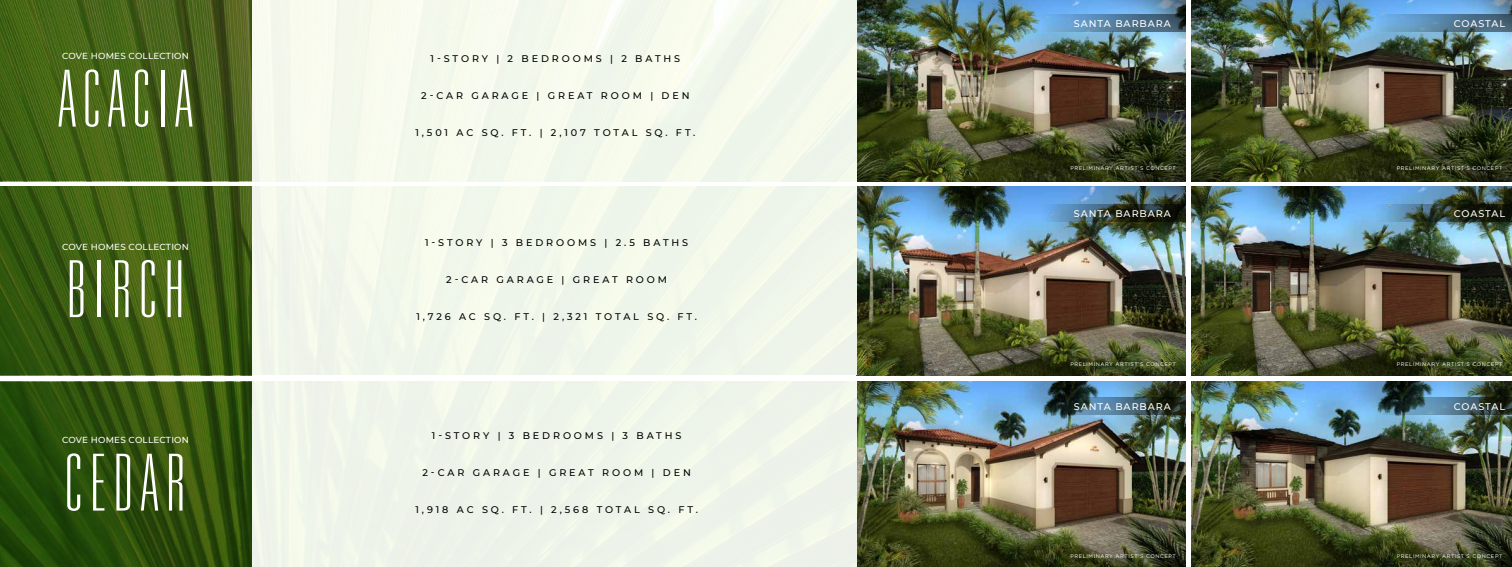
<style>
.page{position:relative;width:1512px;height:567px;background:#fff}
.page>*{position:absolute;margin:0;border:0;box-sizing:border-box;transform-origin:0 0}
.t1{font:100 ultra-condensed 78.75px "Univers LT Std";letter-spacing:.11em;color:#fff}
.t2{font:500 9.62px "Montserrat";letter-spacing:.3em;color:#000}
.t3{font:500 9.62px "Montserrat";letter-spacing:.1em;color:#fff}
.t4{font:500 8.75px "Montserrat";letter-spacing:.025em;color:#fff}
.t5{font:5.25px "Gotham";letter-spacing:.1em;color:#fff}
</style>
<div class="page">
<img style="left:1191px;top:0;width:321px;height:181px">
<img style="left:1191px;top:187px;width:321px;height:188px">
<img style="left:1191px;top:381px;width:321px;height:186px">
<img style="left:857px;top:0;width:328px;height:181px">
<img style="left:857px;top:186px;width:328px;height:189px">
<img style="left:857px;top:381px;width:328px;height:186px">
<img style="left:1277px;top:14px;width:235px;height:18px">
<img style="left:1277px;top:205px;width:235px;height:17px">
<img style="left:1277px;top:397px;width:235px;height:18px">
<img style="left:943px;top:14px;width:242px;height:18px">
<svg style="left:943px;top:205px;width:242px;height:17px;background:#3a5967"></svg>
<img style="left:943px;top:397px;width:242px;height:18px">
<div style="left:0;top:0;width:857px;height:181px;background:#f5faec"></div>
<div style="left:0;top:186px;width:857px;height:189px;background:#f0f6ea"></div>
<div style="left:0;top:381px;width:857px;height:186px;background:#eef4ea"></div>
<svg style="left:0;top:0;width:252px;height:181px;background:#466218"></svg>
<svg style="left:0;top:186px;width:252px;height:189px;background:#3c5c11"></svg>
<svg style="left:0;top:382px;width:252px;height:185px;background:#2c4e0a"></svg>
<p class="t4" style="left:62px;top:50px;width:128px">COVE HOMES COLLECTION</p>
<h1 class="t1" style="left:59px;top:59px;width:134px">ACACIA</h1>
<p class="t4" style="left:62px;top:241px;width:128px">COVE HOMES COLLECTION</p>
<h1 class="t1" style="left:67px;top:249px;width:118px">BIRCH</h1>
<p class="t4" style="left:62px;top:434px;width:128px">COVE HOMES COLLECTION</p>
<h1 class="t1" style="left:66px;top:443px;width:121px">CEDAR</h1>
<p class="t2" style="left:431px;top:52px;width:251px">1-STORY | 2 BEDROOMS | 2 BATHS</p>
<p class="t2" style="left:421px;top:89px;width:270px">2-CAR GARAGE | GREAT ROOM | DEN</p>
<p class="t2" style="left:415px;top:126px;width:282px">1,501 AC SQ. FT. | 2,107 TOTAL SQ. FT.</p>
<p class="t2" style="left:425px;top:236px;width:265px">1-STORY | 3 BEDROOMS | 2.5 BATHS</p>
<p class="t2" style="left:446px;top:273px;width:222px">2-CAR GARAGE | GREAT ROOM</p>
<p class="t2" style="left:416px;top:310px;width:282px">1,726 AC SQ. FT. | 2,321 TOTAL SQ. FT.</p>
<p class="t2" style="left:432px;top:429px;width:251px">1-STORY | 3 BEDROOMS | 3 BATHS</p>
<p class="t2" style="left:423px;top:466px;width:270px">2-CAR GARAGE | GREAT ROOM | DEN</p>
<p class="t2" style="left:416px;top:503px;width:284px">1,918 AC SQ. FT. | 2,568 TOTAL SQ. FT.</p>
<p class="t3" style="left:1074px;top:16px;width:99px">SANTA BARBARA</p>
<p class="t3" style="left:1454px;top:16px;width:53px">COASTAL</p>
<p class="t5" style="left:1070px;top:165px;width:107px">PRELIMINARY ARTIST’S CONCEPT</p>
<p class="t5" style="left:1397px;top:165px;width:107px">PRELIMINARY ARTIST’S CONCEPT</p>
<p class="t3" style="left:1074px;top:207px;width:99px">SANTA BARBARA</p>
<p class="t3" style="left:1454px;top:207px;width:53px">COASTAL</p>
<p class="t5" style="left:1070px;top:361px;width:107px">PRELIMINARY ARTIST’S CONCEPT</p>
<p class="t5" style="left:1397px;top:361px;width:107px">PRELIMINARY ARTIST’S CONCEPT</p>
<p class="t3" style="left:1074px;top:400px;width:99px">SANTA BARBARA</p>
<p class="t3" style="left:1454px;top:400px;width:53px">COASTAL</p>
<p class="t5" style="left:1070px;top:553px;width:107px">PRELIMINARY ARTIST’S CONCEPT</p>
<p class="t5" style="left:1397px;top:553px;width:107px">PRELIMINARY ARTIST’S CONCEPT</p>
</div>
